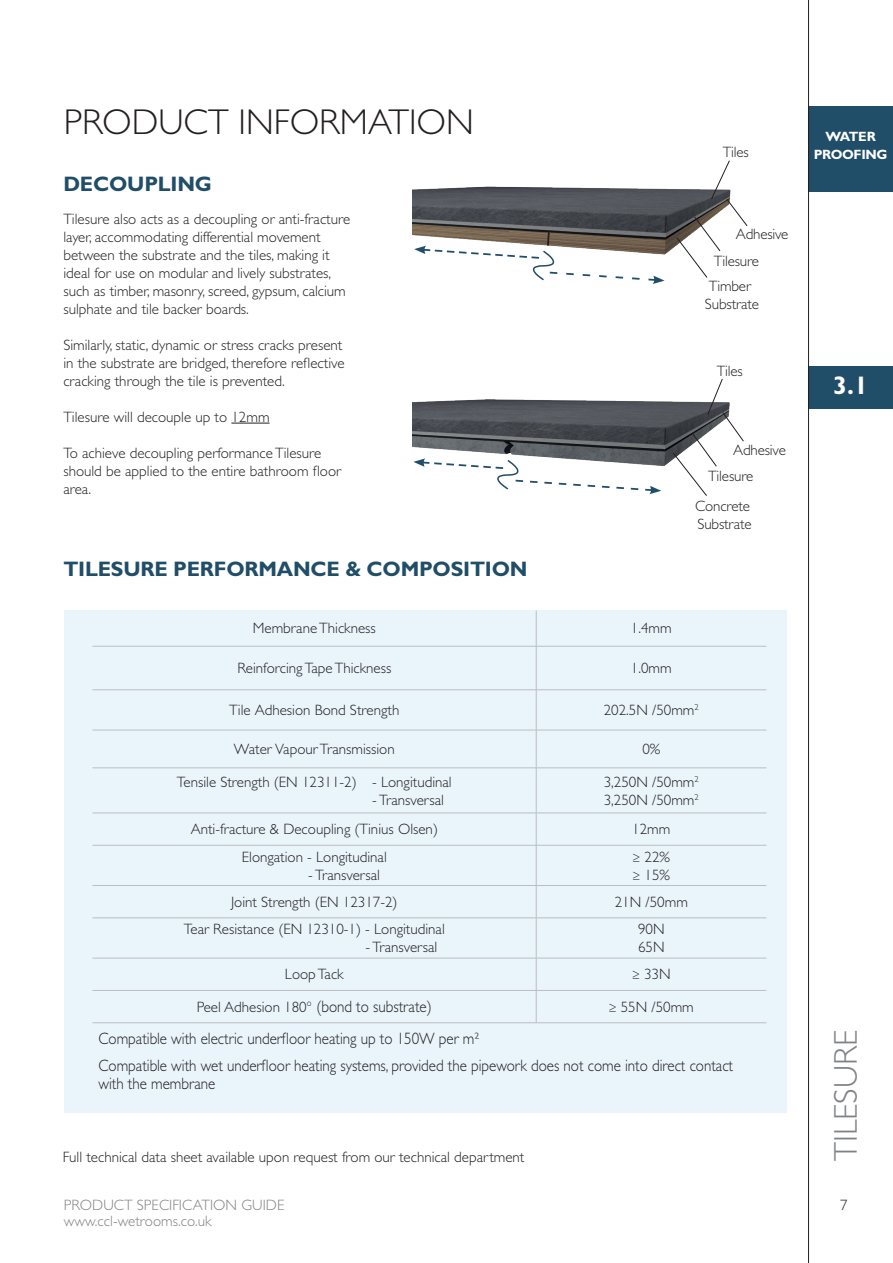
<style>
.page{position:relative;width:893px;height:1263px;background:#fff}
.page>*{position:absolute;margin:0;border:0;box-sizing:border-box;transform-origin:0 0}
.t1{font:300 36px "Gill Sans Std";color:#231f20}
.t2{font:300 33px "Gill Sans Std";color:#808285}
.t3{font:700 25.5px "Gill Sans Std";color:#fff}
.t4{font:700 21px "Gill Sans Std";letter-spacing:-.01em;color:#204d68}
.t5{font:300 16.5px/27.3px "Gill Sans Std";color:#231f20;scale:.91 1}
.t6{font:300 15px/18px "Gill Sans Std";color:#231f20}
.t7{font:300 15px/16.5px "Gill Sans Std";color:#808285}
.t8{font:700 13.5px/18.1px "Gill Sans Std";letter-spacing:-.03em;color:#fff;text-align:center}
.s1{font-size:15px}
</style>
<div class="page">
<div style="left:809px;top:106px;width:84px;height:85px;background:#204d68"></div>
<div style="left:809px;top:366px;width:84px;height:43px;background:#204d68"></div>
<hr style="left:808px;top:0;width:1px;height:1263px;background:#231f20">
<hr style="left:231px;top:423px;width:39px;height:1px;background:#231f20">
<div style="left:64px;top:610px;width:723px;height:503px;background:#eaf5fb"></div>
<hr style="left:536px;top:610px;width:1px;height:36px;background:#bcbdc0">
<hr style="left:92px;top:646px;width:444px;height:1px;background:#bcbdc0">
<hr style="left:536px;top:646px;width:230px;height:1px;background:#bcbdc0">
<hr style="left:536px;top:646px;width:1px;height:44px;background:#bcbdc0">
<hr style="left:92px;top:689px;width:444px;height:1px;background:#bcbdc0">
<hr style="left:536px;top:689px;width:230px;height:1px;background:#bcbdc0">
<hr style="left:536px;top:690px;width:1px;height:40px;background:#bcbdc0">
<hr style="left:92px;top:730px;width:444px;height:1px;background:#bcbdc0">
<hr style="left:536px;top:730px;width:230px;height:1px;background:#bcbdc0">
<hr style="left:536px;top:730px;width:1px;height:38px;background:#bcbdc0">
<hr style="left:92px;top:767px;width:444px;height:1px;background:#bcbdc0">
<hr style="left:536px;top:767px;width:230px;height:1px;background:#bcbdc0">
<hr style="left:536px;top:768px;width:1px;height:45px;background:#bcbdc0">
<hr style="left:92px;top:813px;width:444px;height:1px;background:#bcbdc0">
<hr style="left:536px;top:813px;width:230px;height:1px;background:#bcbdc0">
<hr style="left:536px;top:813px;width:1px;height:32px;background:#bcbdc0">
<hr style="left:92px;top:845px;width:444px;height:1px;background:#bcbdc0">
<hr style="left:536px;top:845px;width:230px;height:1px;background:#bcbdc0">
<hr style="left:536px;top:845px;width:1px;height:40px;background:#bcbdc0">
<hr style="left:92px;top:885px;width:444px;height:1px;background:#bcbdc0">
<hr style="left:536px;top:885px;width:230px;height:1px;background:#bcbdc0">
<hr style="left:536px;top:886px;width:1px;height:32px;background:#bcbdc0">
<hr style="left:92px;top:917px;width:444px;height:1px;background:#bcbdc0">
<hr style="left:536px;top:917px;width:230px;height:1px;background:#bcbdc0">
<hr style="left:536px;top:918px;width:1px;height:40px;background:#bcbdc0">
<hr style="left:92px;top:958px;width:444px;height:1px;background:#bcbdc0">
<hr style="left:536px;top:958px;width:230px;height:1px;background:#bcbdc0">
<hr style="left:536px;top:958px;width:1px;height:32px;background:#bcbdc0">
<hr style="left:92px;top:990px;width:444px;height:1px;background:#bcbdc0">
<hr style="left:536px;top:990px;width:230px;height:1px;background:#bcbdc0">
<hr style="left:536px;top:990px;width:1px;height:32px;background:#bcbdc0">
<hr style="left:92px;top:1022px;width:444px;height:1px;background:#bcbdc0">
<hr style="left:536px;top:1022px;width:230px;height:1px;background:#bcbdc0">
<img style="left:412px;top:186px;width:264px;height:69px">
<img style="left:412px;top:399px;width:260px;height:68px">
<svg style="left:413px;top:458px;width:248px;height:36px"></svg>
<svg style="left:414px;top:230px;width:250px;height:54px"></svg>
<svg style="left:676px;top:160px;width:72px;height:118px"></svg>
<svg style="left:672px;top:379px;width:72px;height:117px"></svg>
<h1 class="t1" style="left:64px;top:102px;width:412px">PRODUCT INFORMATION</h1>
<h3 class="t4" style="left:63px;top:172px;width:150px">DECOUPLING</h3>
<p class="t6" style="left:63px;top:210px;width:288px">Tilesure also acts as a decoupling or anti-fracture layer, accommodating differential movement between the substrate and the tiles, making it ideal for use on modular and lively substrates, such as timber, masonry, screed, gypsum, calcium sulphate and tile backer boards.</p>
<p class="t6" style="left:63px;top:336px;width:283px">Similarly, static, dynamic or stress cracks present in the substrate are bridged, therefore reflective cracking through the tile is prevented.</p>
<p class="t6" style="left:63px;top:408px;width:208px">Tilesure will decouple up to 12mm</p>
<p class="t6" style="left:63px;top:444px;width:279px">To achieve decoupling performance Tilesure should be applied to the entire bathroom floor area.</p>
<h3 class="t4" style="left:63px;top:556px;width:466px">TILESURE PERFORMANCE &amp; COMPOSITION</h3>
<p class="t6" style="left:723px;top:143px;width:28px">Tiles</p>
<p class="t6" style="left:736px;top:225px;width:54px">Adhesive</p>
<p class="t6" style="left:714px;top:252px;width:47px">Tilesure</p>
<p class="t6" style="left:705px;top:277px;width:56px">Timber<br>Substrate</p>
<p class="t6" style="left:717px;top:362px;width:28px">Tiles</p>
<p class="t6" style="left:733px;top:441px;width:54px">Adhesive</p>
<p class="t6" style="left:708px;top:467px;width:47px">Tilesure</p>
<p class="t6" style="left:695px;top:497px;width:58px">Concrete<br>Substrate</p>
<p class="t6" style="left:253px;top:620px;width:125px">Membrane Thickness</p>
<p class="t6" style="left:631px;top:620px;width:42px">1.4mm</p>
<p class="t6" style="left:237px;top:659px;width:155px">Reinforcing Tape Thickness</p>
<p class="t6" style="left:631px;top:659px;width:42px">1.0mm</p>
<p class="t6" style="left:229px;top:701px;width:172px">Tile Adhesion Bond Strength</p>
<p class="t6" style="left:604px;top:701px;width:97px">202.5N /50mm<sup>2</sup></p>
<p class="t6" style="left:234px;top:740px;width:162px">Water Vapour Transmission</p>
<p class="t6" style="left:642px;top:740px;width:19px">0%</p>
<p class="t6" style="left:177px;top:773px;width:276px">Tensile Strength (EN 12311-2) - Longitudinal</p>
<p class="t6" style="left:372px;top:791px;width:73px">- Transversal</p>
<p class="t6" style="left:604px;top:773px;width:97px">3,250N /50mm<sup>2<br></sup>3,250N /50mm<sup>2</sup></p>
<p class="t6" style="left:191px;top:820px;width:249px">Anti-fracture &amp; Decoupling (Tinius Olsen)</p>
<p class="t6" style="left:632px;top:820px;width:40px">12mm</p>
<p class="t6" style="left:242px;top:848px;width:146px">Elongation - Longitudinal</p>
<p class="t6" style="left:308px;top:866px;width:73px">- Transversal</p>
<p class="t6" style="left:633px;top:848px;width:39px">≥ 22% ≥ 15%</p>
<p class="t6" style="left:231px;top:893px;width:168px">Joint Strength (EN 12317-2)</p>
<p class="t6" style="left:615px;top:893px;width:75px">21N /50mm</p>
<p class="t6" style="left:184px;top:920px;width:262px">Tear Resistance (EN 12310-1) - Longitudinal</p>
<p class="t6" style="left:366px;top:938px;width:73px">- Transversal</p>
<p class="t6" style="left:638px;top:920px;width:28px">90N<br>65N</p>
<p class="t6" style="left:285px;top:965px;width:60px">Loop Tack</p>
<p class="t6" style="left:632px;top:965px;width:40px">≥ 33N</p>
<p class="t5" style="left:197px;top:993px;width:260px"><span class="s1">Peel Adhesion 180</span><sup>o</sup> (bond to substrate)</p>
<p class="t6" style="left:609px;top:998px;width:87px">≥ 55N /50mm</p>
<p class="t5" style="left:98px;top:1025px;width:699px">Compatible with electric underfloor heating up to 150W per m²<br>Compatible with wet underfloor heating systems, provided the pipework does not come into direct contact</p>
<p class="t5" style="left:98px;top:1070px;width:130px">with the membrane</p>
<p class="t6" style="left:63px;top:1148px;width:463px">Full technical data sheet available upon request from our technical department</p>
<p class="t8" style="left:814px;top:127px;width:75px">WATER<br>PROOFING</p>
<h3 class="t3" style="left:833px;top:370px;width:37px">3.1</h3>
<h2 class="t2" style="left:827px;top:1161px;width:133px;rotate:-90deg">TILESURE</h2>
<p class="t7" style="left:64px;top:1197px;width:222px">PRODUCT SPECIFICATION GUIDE www.ccl-wetrooms.co.uk</p>
<p class="t6" style="left:840px;top:1196px;width:9px">7</p>
</div>
